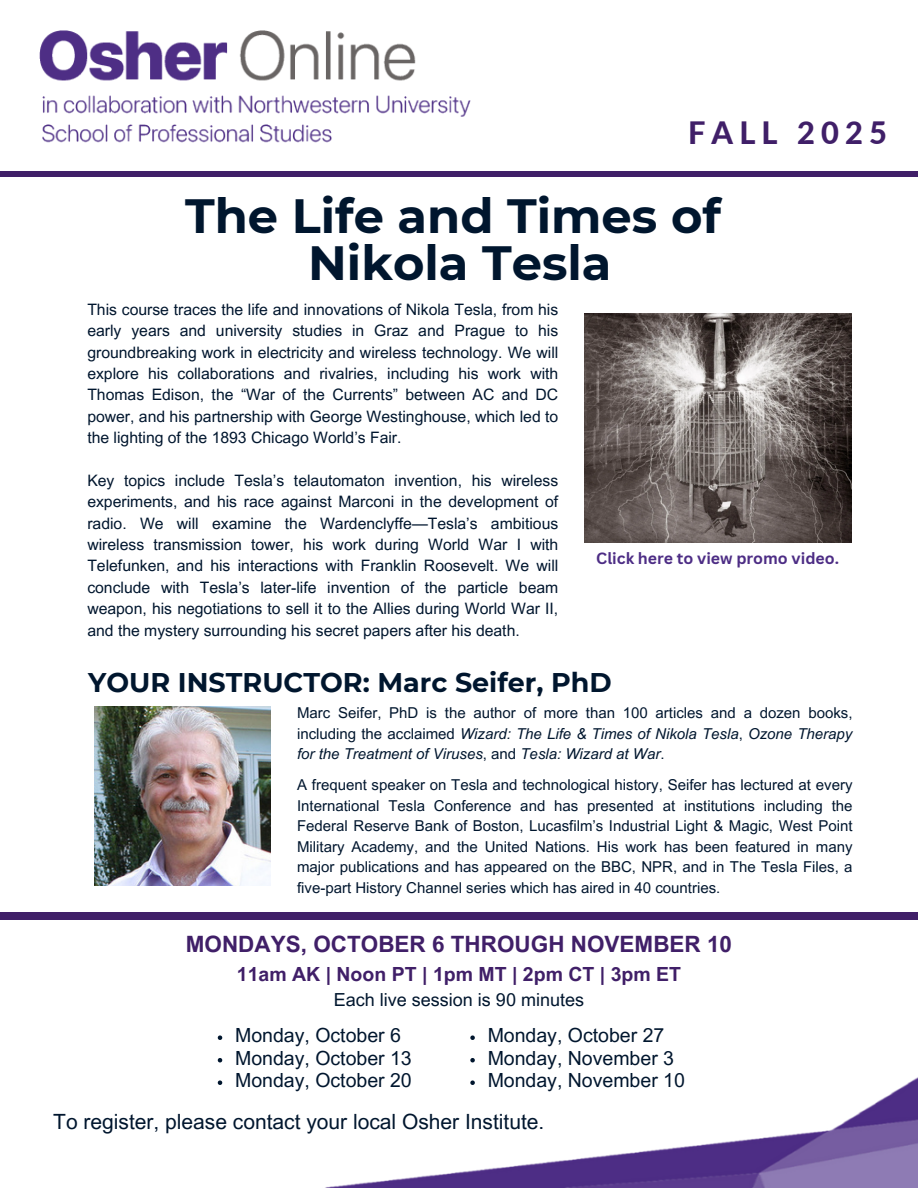
<style>
.page{position:relative;width:918px;height:1188px;background:#fff}
.page>*{position:absolute;margin:0;border:0;box-sizing:border-box;transform-origin:0 0}
.t1{font:700 48px/47.2px "Montserrat";color:#00162e;text-align:center}
.t2{font:800 30.75px "Lato";letter-spacing:.2em;color:#401f68}
.t3{font:700 27px "Montserrat";color:#00162e}
.t4{font:700 22.5px "Arial MT Pro";color:#401f68}
.t5{font:21px "Arial MT Pro";color:#00162e}
.t6{font:19.5px "Arial MT Pro";color:#00162e}
.t7{font:700 19.5px "Arial MT Pro";color:#401f68}
.t8{font:18px "Arial MT Pro";color:#00162e}
.t9{font:700 15.9px "Canva Sans";color:#4d2d85}
.t10{font:15.75px/21.3px "Arial MT Pro";color:#00162e;text-align:justify}
.t11{font:15px/20.7px "Arial MT Pro";color:#00162e;text-align:justify}
.s1{font-style:italic}
</style>
<div class="page">
<img style="left:325px;top:1062px;width:593px;height:126px">
<img style="left:39px;top:30px;width:432px;height:113px">
<div style="left:1px;top:913px;width:917px;height:7px;background:#401f68"></div>
<img style="left:95px;top:706px;width:175px;height:179px">
<div style="left:0;top:171px;width:918px;height:5px;background:#401f68"></div>
<img style="left:584px;top:313px;width:268px;height:230px">
<svg style="left:218px;top:1035px;width:4px;height:5px"></svg>
<svg style="left:218px;top:1058px;width:4px;height:4px"></svg>
<svg style="left:218px;top:1080px;width:4px;height:5px"></svg>
<svg style="left:470px;top:1035px;width:5px;height:5px"></svg>
<svg style="left:470px;top:1058px;width:5px;height:4px"></svg>
<svg style="left:470px;top:1080px;width:5px;height:5px"></svg>
<p class="t2" style="left:688px;top:113px;width:201px">FALL 2025</p>
<p class="t1" style="left:185px;top:192px;width:537px">The Life and Times of<br>Nikola Tesla</p>
<h2 class="t10" style="left:87px;top:301px;width:472px">This course traces the life and innovations of Nikola Tesla, from his early years and university studies in Graz and Prague to his groundbreaking work in electricity and wireless technology. We will explore his collaborations and rivalries, including his work with Thomas Edison, the “War of the Currents” between AC and DC power, and his partnership with George Westinghouse, which led to the lighting of the 1893 Chicago World’s Fair.</h2>
<h1 class="t10" style="left:87px;top:472px;width:472px">Key topics include Tesla’s telautomaton invention, his wireless experiments, and his race against Marconi in the development of radio. We will examine the Wardenclyffe—Tesla’s ambitious wireless transmission tower, his work during World War I with Telefunken, and his interactions with Franklin Roosevelt. We will conclude with Tesla’s later-life invention of the particle beam weapon, his negotiations to sell it to the Allies during World War II, and the mystery surrounding his secret papers after his death.</h1>
<p class="t9" style="left:596px;top:547px;width:244px">Click here to view promo video.</p>
<p class="t3" style="left:88px;top:666px;width:525px">YOUR INSTRUCTOR: Marc Seifer, PhD</p>
<p class="t11" style="left:297px;top:704px;width:557px">Marc Seifer, PhD is the author of more than 100 articles and a dozen books, including the acclaimed <span class="s1">Wizard: The Life &amp; Times of Nikola Tesla</span>, <span class="s1">Ozone Therapy for the Treatment of Viruses</span>, and <span class="s1">Tesla: Wizard at War</span>.</p>
<p class="t11" style="left:297px;top:776px;width:557px">A frequent speaker on Tesla and technological history, Seifer has lectured at every International Tesla Conference and has presented at institutions including the Federal Reserve Bank of Boston, Lucasfilm’s Industrial Light &amp; Magic, West Point Military Academy, and the United Nations. His work has been featured in many major publications and has appeared on the BBC, NPR, and in The Tesla Files, a five-part History Channel series which has aired in 40 countries.</p>
<h4 class="t4" style="left:186px;top:935px;width:548px">MONDAYS, OCTOBER 6 THROUGH NOVEMBER 10</h4>
<h4 class="t7" style="left:237px;top:967px;width:446px">11am AK | Noon PT | 1pm MT | 2pm CT | 3pm ET</h4>
<h4 class="t8" style="left:334px;top:993px;width:252px">Each live session is 90 minutes</h4>
<p class="t6" style="left:235px;top:1028px;width:167px">Monday, October 6</p>
<p class="t6" style="left:235px;top:1051px;width:178px">Monday, October 13</p>
<p class="t6" style="left:235px;top:1073px;width:178px">Monday, October 20</p>
<h5 class="t6" style="left:488px;top:1028px;width:178px">Monday, October 27</h5>
<p class="t6" style="left:488px;top:1051px;width:188px">Monday, November 3</p>
<p class="t6" style="left:488px;top:1073px;width:199px">Monday, November 10</p>
<p class="t5" style="left:53px;top:1114px;width:493px">To register, please contact your local Osher Institute.</p>
</div>
